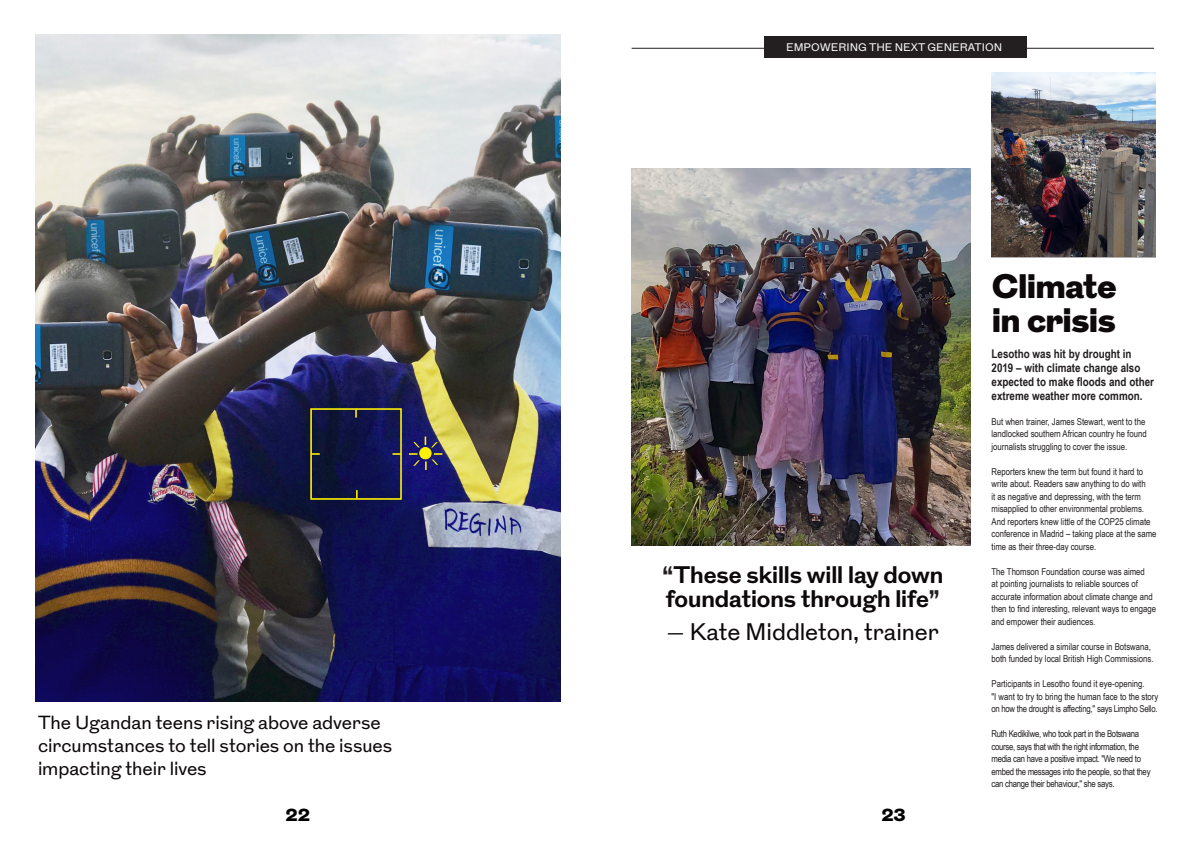
<style>
.page{position:relative;width:1191px;height:842px;background:#fff}
.page>*{position:absolute;margin:0;border:0;box-sizing:border-box;transform-origin:0 0}
.Headline_Grot10_Bl{font:900 34px/34px "RIBAJ Grot";letter-spacing:-.005em;color:#0d080a}
.Headline_Grot10_Bl-2{font:700 24px/24px "RIBAJ Grot";letter-spacing:-.005em;color:#0d080a}
.Headline_Grot10_Bl-3{font:24px "RIBAJ Grot";letter-spacing:-.005em;color:#0d080a}
.Headline_Grot10_Bl-4{font:19px/23px "RIBAJ Grot";letter-spacing:-.005em;color:#0d080a}
.Headline_Grot10_Bl-5{font:900 17.5px "RIBAJ Grot";color:#000}
.t1{font:700 12px/14px "Arial Narrow";color:#231f20}
.In_numbers_head{font:11px "RIBAJ Grot";color:#fff}
.t2{font:9.5px/12.5px "Arial Narrow";color:#231f20}
.t3{font:9.5px/12.5px "Arial Narrow";letter-spacing:-.03em;color:#231f20}
.t4{font:9.5px/12.5px "Arial Narrow";letter-spacing:-.02em;color:#231f20}
.s1{color:#231f20}
</style>
<div class="page">
<hr style="left:631px;top:48px;width:523px;height:1px;background:#231f20">
<div style="left:763px;top:36px;width:263px;height:22px;background:#231f20"></div>
<img style="left:36px;top:35px;width:524px;height:666px">
<img style="left:631px;top:169px;width:339px;height:376px">
<img style="left:991px;top:72px;width:164px;height:185px">
<div style="left:310px;top:408px;width:92px;height:92px;border:2px solid #fff101"></div>
<svg style="left:355px;top:409px;width:2px;height:9px"></svg>
<svg style="left:356px;top:490px;width:2px;height:9px"></svg>
<svg style="left:311px;top:453px;width:9px;height:2px"></svg>
<svg style="left:392px;top:453px;width:9px;height:2px"></svg>
<svg style="left:409px;top:437px;width:33px;height:33px"></svg>
<p class="In_numbers_head" style="left:786px;top:40px;width:217px">EMPOWERING THE NEXT GENERATION</p>
<p class="Headline_Grot10_Bl-4" style="left:38px;top:711px;width:356px">The Ugandan teens rising above adverse circumstances to tell stories on the issues impacting their lives</p>
<p class="Headline_Grot10_Bl-2" style="left:662px;top:563px;width:283px"><span class="s1">“</span>These skills will lay down foundations through life<span class="s1">”</span></p>
<p class="Headline_Grot10_Bl-3" style="left:666px;top:615px;width:274px">– Kate Middleton, trainer</p>
<p class="Headline_Grot10_Bl-5" style="left:285px;top:802px;width:26px">22</p>
<p class="Headline_Grot10_Bl-5" style="left:881px;top:802px;width:26px">23</p>
<p class="Headline_Grot10_Bl" style="left:992px;top:271px;width:125px">Climate in crisis</p>
<p class="t1" style="left:991px;top:346px;width:164px">Lesotho was hit by drought in<br>2019 – with climate change also expected to make floods and other extreme weather more common.</p>
<p class="t2" style="left:991px;top:415px;width:157px">But when trainer, James Stewart, went to the landlocked southern African country he found journalists struggling to cover the issue.</p>
<p class="t2" style="left:991px;top:465px;width:166px">Reporters knew the term but found it hard to write about. Readers saw anything to do with<br>it as negative and depressing, with the term misapplied to other environmental problems.<br>And reporters knew little of the COP25 climate conference in Madrid – taking place at the same time as their three-day course.</p>
<p class="t2" style="left:991px;top:565px;width:166px">The Thomson Foundation course was aimed<br>at pointing journalists to reliable sources of accurate information about climate change and then to find interesting, relevant ways to engage and empower their audiences.</p>
<p class="t2" style="left:991px;top:640px;width:163px">James delivered a similar course in Botswana, both funded by local British High Commissions.</p>
<p class="t2" style="left:991px;top:677px;width:154px">Participants in Lesotho found it eye-opening.</p>
<p class="t4" style="left:991px;top:690px;width:168px">"I want to try to bring the human face to the story on how the drought is affecting," says Limpho Sello.</p>
<p class="t3" style="left:991px;top:727px;width:160px">Ruth Kedikilwe, who took part in the Botswana course, says that with the right information, the media can have a positive impact. "We need to embed the messages into the people, so that they can change their behaviour," she says.</p>
</div>
